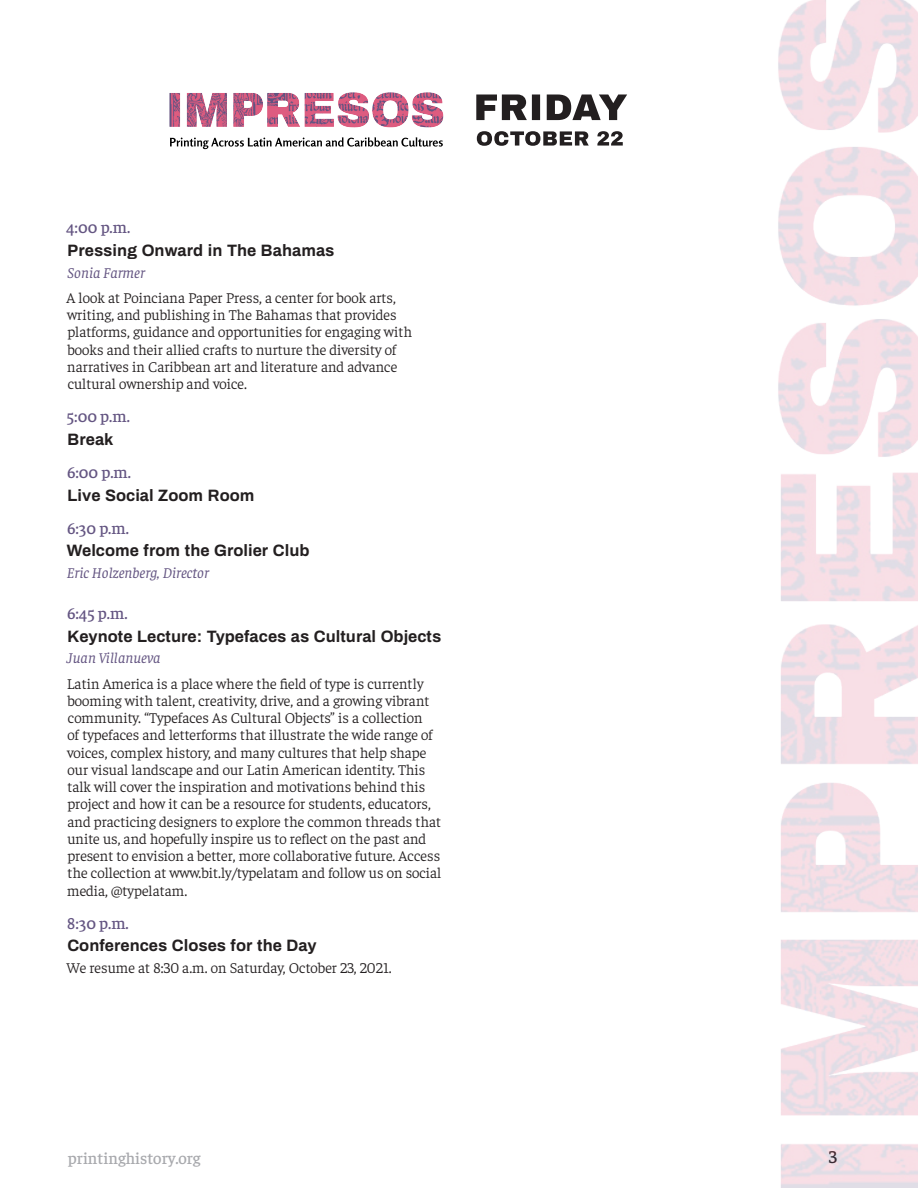
<style>
.page{position:relative;width:918px;height:1188px;background:#fff}
.page>*{position:absolute;margin:0;border:0;box-sizing:border-box;transform-origin:0 0}
.t1{font:500 18px "Faustina";color:#231f20}
.session_titles{font:700 16.5px "Archivo";color:#231f20}
.time__purple{font:500 16.5px "Faustina";color:#645582}
.t2{font:500 16.5px "Faustina";color:#a8a9ad}
.program_body{font:300 15px/17.2px "Faustina";color:#231f20}
.workshop_session_lea{font:italic 15px "Faustina";color:#645582}
</style>
<div class="page">
<img style="left:778px;top:0;width:140px;height:1188px">
<img style="left:169px;top:92px;width:275px;height:58px">
<svg style="left:476px;top:95px;width:151px;height:25px"></svg>
<svg style="left:477px;top:131px;width:146px;height:15px"></svg>
<p class="time__purple" style="left:66px;top:216px;width:65px">4:00 p.m.</p>
<p class="session_titles" style="left:68px;top:238px;width:268px">Pressing Onward in The Bahamas</p>
<p class="workshop_session_lea" style="left:68px;top:262px;width:79px">Sonia Farmer</p>
<p class="program_body" style="left:67px;top:288px;width:347px">A look at Poinciana Paper Press, a center for book arts, writing, and publishing in The Bahamas that provides platforms, guidance and opportunities for engaging with books and their allied crafts to nurture the diversity of narratives in Caribbean art and literature and advance cultural ownership and voice.</p>
<p class="time__purple" style="left:67px;top:405px;width:64px">5:00 p.m.</p>
<p class="session_titles" style="left:68px;top:427px;width:47px">Break</p>
<p class="time__purple" style="left:67px;top:461px;width:65px">6:00 p.m.</p>
<p class="session_titles" style="left:68px;top:483px;width:189px">Live Social Zoom Room</p>
<p class="time__purple" style="left:67px;top:517px;width:63px">6:30 p.m.</p>
<p class="session_titles" style="left:67px;top:539px;width:244px">Welcome from the Grolier Club</p>
<p class="workshop_session_lea" style="left:67px;top:563px;width:144px">Eric Holzenberg, Director</p>
<p class="time__purple" style="left:67px;top:602px;width:62px">6:45 p.m.</p>
<p class="session_titles" style="left:68px;top:624px;width:375px">Keynote Lecture: Typefaces as Cultural Objects</p>
<p class="workshop_session_lea" style="left:67px;top:648px;width:95px">Juan Villanueva</p>
<p class="program_body" style="left:67px;top:674px;width:376px">Latin America is a place where the field of type is currently booming with talent, creativity, drive, and a growing vibrant community. “Typefaces As Cultural Objects” is a collection<br>of typefaces and letterforms that illustrate the wide range of voices, complex history, and many cultures that help shape our visual landscape and our Latin American identity. This talk will cover the inspiration and motivations behind this project and how it can be a resource for students, educators, and practicing designers to explore the common threads that unite us, and hopefully inspire us to reflect on the past and present to envision a better, more collaborative future. Access the collection at www.bit.ly/typelatam and follow us on social media, @typelatam.</p>
<p class="time__purple" style="left:67px;top:912px;width:63px">8:30 p.m.</p>
<p class="session_titles" style="left:67px;top:934px;width:251px">Conferences Closes for the Day</p>
<p class="program_body" style="left:67px;top:958px;width:326px">We resume at 8:30 a.m. on Saturday, October 23, 2021.</p>
<p class="t2" style="left:68px;top:1147px;width:134px">printinghistory.org</p>
<p class="t1" style="left:829px;top:1145px;width:10px">3</p>
</div>
